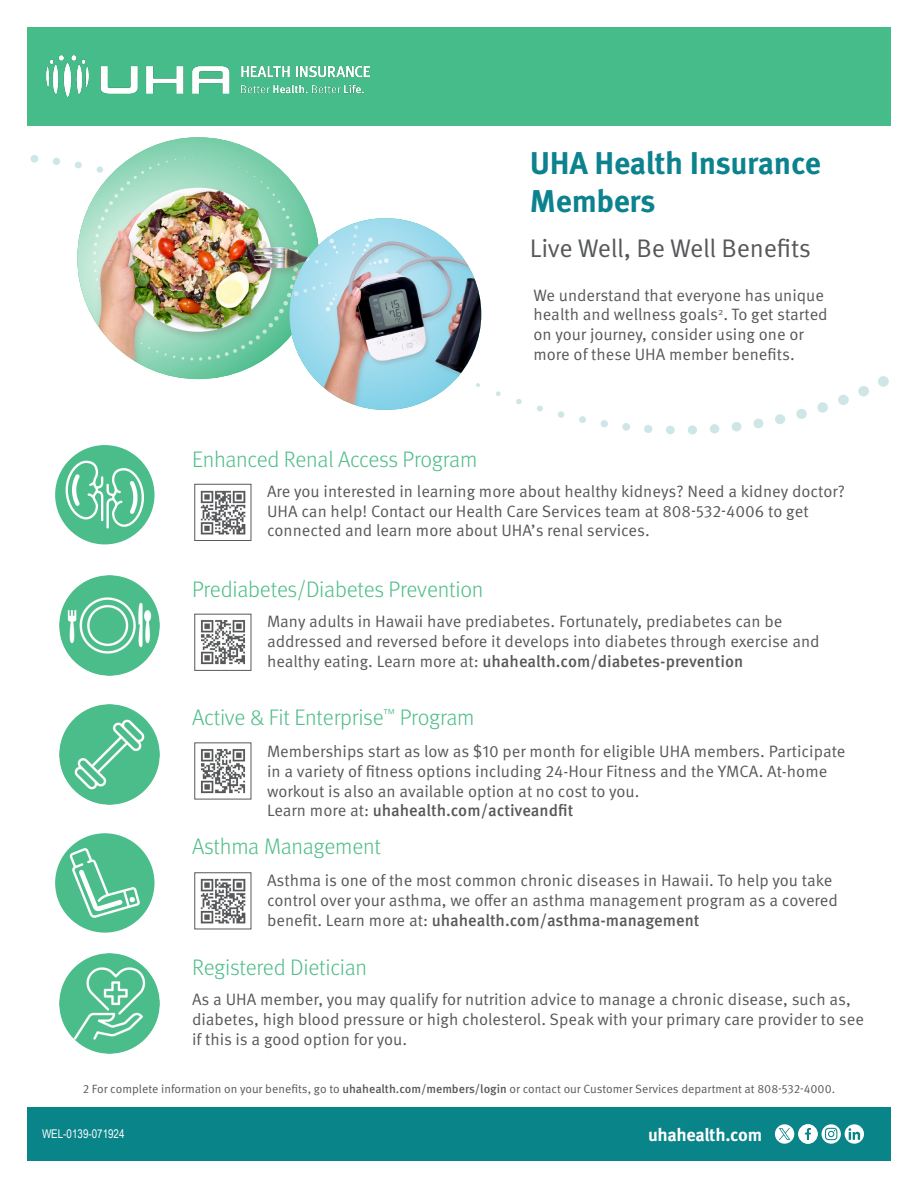
<style>
.page{position:relative;width:918px;height:1188px;background:#fff}
.page>*{position:absolute;margin:0;border:0;box-sizing:border-box;transform-origin:0 0}
.t1{font:700 31.5px/37.8px "Meta OT";letter-spacing:-.01em;color:#0d828f}
.t2{font:25.5px "Meta OT Norm";letter-spacing:-.01em;color:#57585a}
.t3{font:300 22.5px "Meta OT";letter-spacing:-.01em;color:#4fbd8a}
.t4{font:700 18px "Meta OT";letter-spacing:-.02em;color:#fff}
.t5{font:16.5px/19.8px "Meta OT Norm";color:#57585a}
.t6{font:500 16.5px "Meta OT";color:#57585a}
.t7{font:12px "Meta OT Norm";color:#57585a}
.t8{font:12px "Arial Narrow";color:#fff}
.s1{font-family:"Meta OT";font-weight:500}
.s2{font-family:"Meta OT Norm";font-weight:400}
.s3{font-family:"Meta OT";font-weight:500;color:#58595b}
</style>
<div class="page">
<div style="left:27px;top:1107px;width:864px;height:54px;background:#098489"></div>
<div style="left:27px;top:27px;width:864px;height:98px;background:#45bc89"></div>
<img style="left:46px;top:56px;width:324px;height:41px">
<div style="left:878px;top:376px;width:11px;height:11px;background:#cfe6e7;border-radius:50%"></div>
<div style="left:858px;top:386px;width:11px;height:10px;background:#cfe6e7;border-radius:50%"></div>
<div style="left:838px;top:395px;width:11px;height:10px;background:#cfe6e7;border-radius:50%"></div>
<div style="left:817px;top:402px;width:11px;height:11px;background:#cfe6e7;border-radius:50%"></div>
<div style="left:796px;top:409px;width:11px;height:10px;background:#cfe6e7;border-radius:50%"></div>
<div style="left:775px;top:414px;width:10px;height:10px;background:#cfe6e7;border-radius:50%"></div>
<div style="left:753px;top:419px;width:10px;height:9px;background:#cfe6e7;border-radius:50%"></div>
<div style="left:732px;top:422px;width:9px;height:9px;background:#cfe6e7;border-radius:50%"></div>
<div style="left:710px;top:424px;width:9px;height:9px;background:#cfe6e7;border-radius:50%"></div>
<div style="left:688px;top:425px;width:9px;height:9px;background:#cfe6e7;border-radius:50%"></div>
<div style="left:666px;top:426px;width:9px;height:8px;background:#cfe6e7;border-radius:50%"></div>
<div style="left:644px;top:425px;width:8px;height:8px;background:#cfe6e7;border-radius:50%"></div>
<div style="left:622px;top:423px;width:8px;height:8px;background:#cfe6e7;border-radius:50%"></div>
<div style="left:601px;top:420px;width:7px;height:7px;background:#cfe6e7;border-radius:50%"></div>
<div style="left:579px;top:416px;width:7px;height:7px;background:#cfe6e7;border-radius:50%"></div>
<div style="left:558px;top:411px;width:6px;height:7px;background:#cfe6e7;border-radius:50%"></div>
<svg style="left:537px;top:406px;width:6px;height:5px"></svg>
<svg style="left:516px;top:399px;width:6px;height:5px"></svg>
<svg style="left:496px;top:391px;width:5px;height:5px"></svg>
<svg style="left:476px;top:383px;width:4px;height:4px"></svg>
<div style="left:30px;top:155px;width:8px;height:8px;background:#cfe6e7;border-radius:50%"></div>
<div style="left:53px;top:158px;width:7px;height:7px;background:#cfe6e7;border-radius:50%"></div>
<div style="left:75px;top:162px;width:7px;height:6px;background:#cfe6e7;border-radius:50%"></div>
<div style="left:97px;top:166px;width:6px;height:7px;background:#cfe6e7;border-radius:50%"></div>
<img style="left:77px;top:137px;width:242px;height:242px;border-radius:121px">
<img style="left:289px;top:218px;width:192px;height:192px;border-radius:96px">
<svg style="left:775px;top:1124px;width:89px;height:20px"></svg>
<img style="left:59px;top:953px;width:101px;height:101px">
<img style="left:59px;top:575px;width:101px;height:101px">
<img style="left:201px;top:620px;width:44px;height:45px">
<div style="left:194px;top:614px;width:57px;height:57px;border:1px solid #57585a"></div>
<img style="left:59px;top:704px;width:101px;height:101px">
<img style="left:201px;top:749px;width:44px;height:45px">
<div style="left:55px;top:833px;width:100px;height:100px;background:#4bbd8a;border-radius:50%"></div>
<svg style="left:70px;top:848px;width:70px;height:70px"></svg>
<div style="left:55px;top:445px;width:100px;height:99px;background:#4bbd8a;border-radius:50%"></div>
<svg style="left:66px;top:461px;width:78px;height:68px"></svg>
<img style="left:200px;top:490px;width:46px;height:45px">
<div style="left:194px;top:484px;width:57px;height:57px;border:1px solid #57585a"></div>
<img style="left:200px;top:878px;width:46px;height:46px">
<div style="left:194px;top:872px;width:57px;height:57px;border:1px solid #57585a"></div>
<p class="t1" style="left:530px;top:144px;width:293px">UHA Health Insurance<br>Members</p>
<p class="t2" style="left:530px;top:232px;width:283px">Live Well, Be Well Benefits</p>
<p class="t5" style="left:534px;top:285px;width:296px">We understand that everyone has unique health and wellness goals<sup>2</sup>. To get started on your journey, consider using one or more of these UHA member benefits.</p>
<p class="t3" style="left:192px;top:446px;width:287px">Enhanced Renal Access Program</p>
<p class="t5" style="left:267px;top:481px;width:580px">Are you interested in learning more about healthy kidneys? Need a kidney doctor?<br>UHA can help! Contact our Health Care Services team at 808-532-4006 to get connected and learn more about UHA’s renal services.</p>
<p class="t3" style="left:192px;top:576px;width:293px">Prediabetes/Diabetes Prevention</p>
<p class="t5" style="left:267px;top:612px;width:554px">Many adults in Hawaii have prediabetes. Fortunately, prediabetes can be addressed and reversed before it develops into diabetes through exercise and healthy eating. Learn more at: <span class="s1">uhahealth.com/diabetes-prevention</span></p>
<p class="t3" style="left:192px;top:704px;width:284px">Active &amp; Fit Enterprise<sup>™</sup> Program</p>
<p class="t5" style="left:267px;top:742px;width:580px">Memberships start as low as $10 per month for eligible UHA members. Participate in a variety of fitness options including 24-Hour Fitness and the YMCA. At-home workout is also an available option at no cost to you.</p>
<p class="t6" style="left:267px;top:800px;width:308px"><span class="s2">Learn more at:</span> uhahealth.com/activeandfit</p>
<p class="t3" style="left:192px;top:833px;width:190px">Asthma Management</p>
<p class="t5" style="left:267px;top:871px;width:572px">Asthma is one of the most common chronic diseases in Hawaii. To help you take control over your asthma, we offer an asthma management program as a covered benefit. Learn more at: <span class="s3">uhahealth.com/asthma-management</span></p>
<p class="t3" style="left:192px;top:954px;width:177px">Registered Dietician</p>
<p class="t5" style="left:192px;top:990px;width:674px">As a UHA member, you may qualify for nutrition advice to manage a chronic disease, such as, diabetes, high blood pressure or high cholesterol. Speak with your primary care provider to see if this is a good option for you.</p>
<p class="t7" style="left:83px;top:1081px;width:754px">2 For complete information on your benefits, go to <span class="s1">uhahealth.com/members/login</span> or contact our Customer Services department at 808-532-4000.</p>
<p class="t8" style="left:42px;top:1125px;width:84px">WEL-0139-071924</p>
<p class="t4" style="left:648px;top:1123px;width:116px">uhahealth.com</p>
</div>
